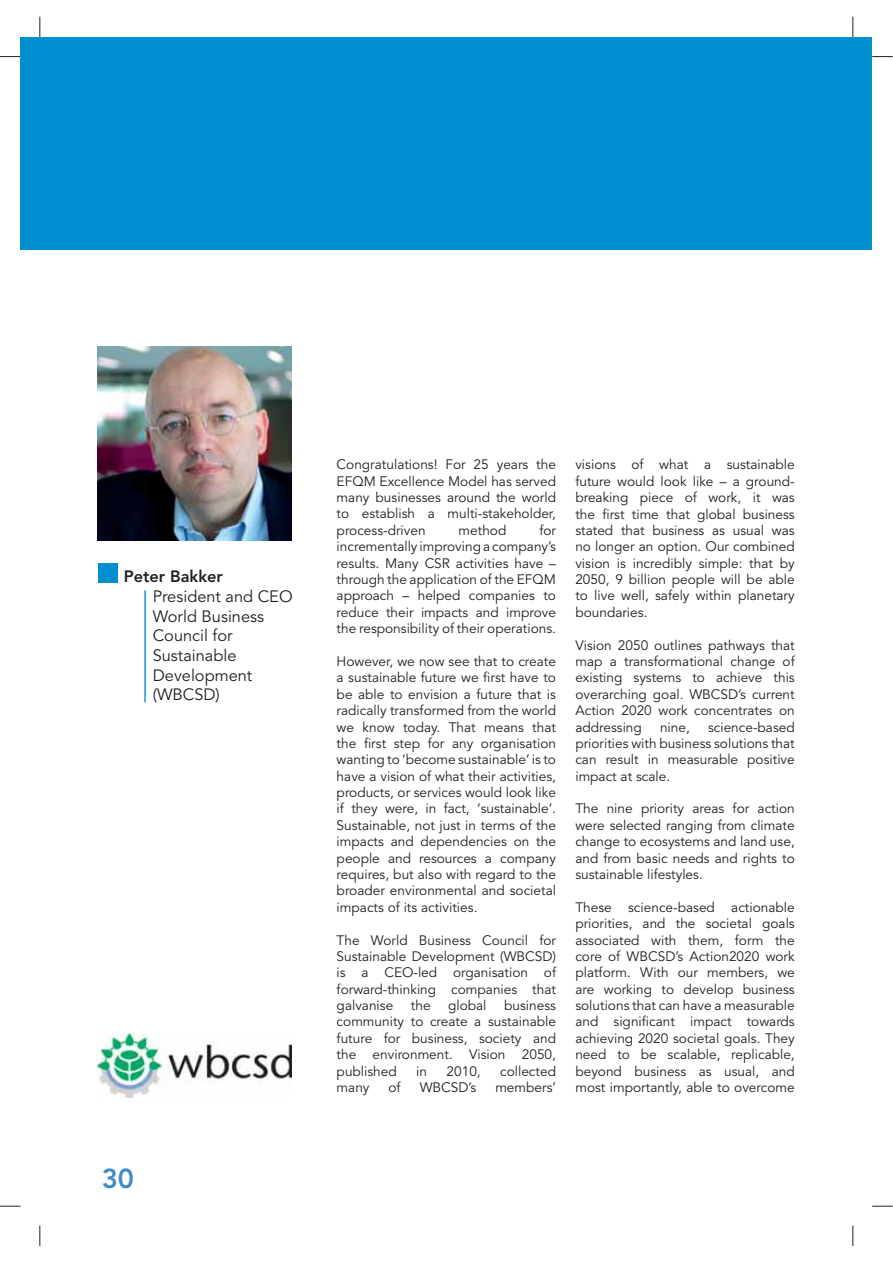
<style>
.page{position:relative;width:893px;height:1263px;background:#fff}
.page>*{position:absolute;margin:0;border:0;box-sizing:border-box;transform-origin:0 0}
.t1{font:800 27.3px "Avenir LT Std";color:#448ac9}
.t2{font:16.35px/19.6px "Avenir LT Std";color:#231f20}
.t3{font:800 16.35px "Avenir LT Std";color:#231f20}
.t4{font:13.65px/16.4px "Avenir LT Std";color:#231f20;text-align:justify}
</style>
<div class="page">
<div style="left:20px;top:37px;width:852px;height:213px;background:#008ed0"></div>
<img style="left:98px;top:347px;width:193px;height:193px">
<div style="left:98px;top:563px;width:19px;height:20px;background:#008ed0"></div>
<img style="left:98px;top:1033px;width:193px;height:65px">
<hr style="left:144px;top:590px;width:2px;height:112px;background:#008ed0">
<svg style="left:0;top:56px;width:20px;height:1px"></svg>
<svg style="left:872px;top:56px;width:21px;height:1px"></svg>
<svg style="left:0;top:1206px;width:20px;height:1px"></svg>
<svg style="left:872px;top:1206px;width:21px;height:1px"></svg>
<svg style="left:40px;top:17px;width:1px;height:20px"></svg>
<svg style="left:40px;top:1226px;width:1px;height:20px"></svg>
<svg style="left:852px;top:17px;width:1px;height:20px"></svg>
<svg style="left:852px;top:1226px;width:1px;height:20px"></svg>
<p class="t3" style="left:124px;top:567px;width:101px">Peter Bakker</p>
<p class="t2" style="left:153px;top:588px;width:141px">President and CEO<br>World Business<br>Council for<br>Sustainable<br>Development (WBCSD)</p>
<h1 class="t1" style="left:102px;top:1163px;width:34px">30</h1>
<p class="t4" style="left:337px;top:457px;width:221px">Congratulations! For 25 years the EFQM Excellence Model has served many businesses around the world to establish a multi-stakeholder, process-driven</p>
<p class="t4" style="left:337px;top:523px;width:221px;text-indent:203px">for incrementally improving a company’s results. Many CSR activities have – through the application of the EFQM approach – helped companies to reduce their impacts and improve the responsibility of their operations.</p>
<p class="t4" style="left:337px;top:654px;width:221px">However, we now see that to create a sustainable future we first have to be able to envision a future that is radically transformed from the world we know today. That means that the first step for any organisation wanting to ‘become sustainable’ is to have a vision of what their activities, products, or services would look like if they were, in fact, ‘sustainable’.<br>Sustainable, not just in terms of the impacts and dependencies on the people and resources a company requires, but also with regard to the broader environmental and societal impacts of its activities.</p>
<p class="t4" style="left:337px;top:933px;width:221px">The World Business Council for Sustainable Development (WBCSD) is a CEO-led organisation of forward-thinking companies that galvanise</p>
<p class="t4" style="left:459px;top:523px;width:49px">method</p>
<p class="t4" style="left:337px;top:998px;width:221px;text-indent:167px">business community to create a sustainable future for business, society and the environment. Vision 2050, published</p>
<p class="t4" style="left:411px;top:998px;width:21px">the</p>
<p class="t4" style="left:448px;top:998px;width:40px">global</p>
<p class="t4" style="left:416px;top:1064px;width:12px">in</p>
<p class="t4" style="left:446px;top:1064px;width:36px">2010,</p>
<p class="t4" style="left:500px;top:1064px;width:57px">collected</p>
<p class="t4" style="left:337px;top:1080px;width:34px">many</p>
<p class="t4" style="left:388px;top:1080px;width:14px">of</p>
<p class="t4" style="left:420px;top:1080px;width:58px">WBCSD’s</p>
<p class="t4" style="left:495px;top:1080px;width:62px">members’</p>
<p class="t4" style="left:575px;top:457px;width:221px">visions of what a sustainable future would look like – a ground&shy;breaking piece of work, it was the first time that global business stated that business as usual was no longer an option. Our combined vision is incredibly simple: that by 2050, 9 billion people will be able to live well, safely within planetary boundaries.</p>
<p class="t4" style="left:575px;top:638px;width:221px">Vision 2050 outlines pathways that map a transformational change of existing systems to achieve this overarching goal. WBCSD’s current Action 2020 work concentrates on addressing</p>
<p class="t4" style="left:575px;top:720px;width:221px;text-indent:133px">science-based priorities with business solutions that can result in measurable positive impact at scale.</p>
<p class="t4" style="left:575px;top:802px;width:221px">The nine priority areas for action were selected ranging from climate change to ecosystems and land use, and from basic needs and rights to sustainable lifestyles.</p>
<p class="t4" style="left:575px;top:900px;width:221px">These science-based actionable priorities, and the societal goals associated with them, form the core of WBCSD’s Action2020 work platform. With our members, we are working to develop business solutions that can have a measurable and significant impact towards achieving 2020 societal goals. They need to be scalable, replicable, beyond business as usual, and most importantly, able to overcome</p>
<p class="t4" style="left:660px;top:720px;width:31px">nine,</p>
</div>
